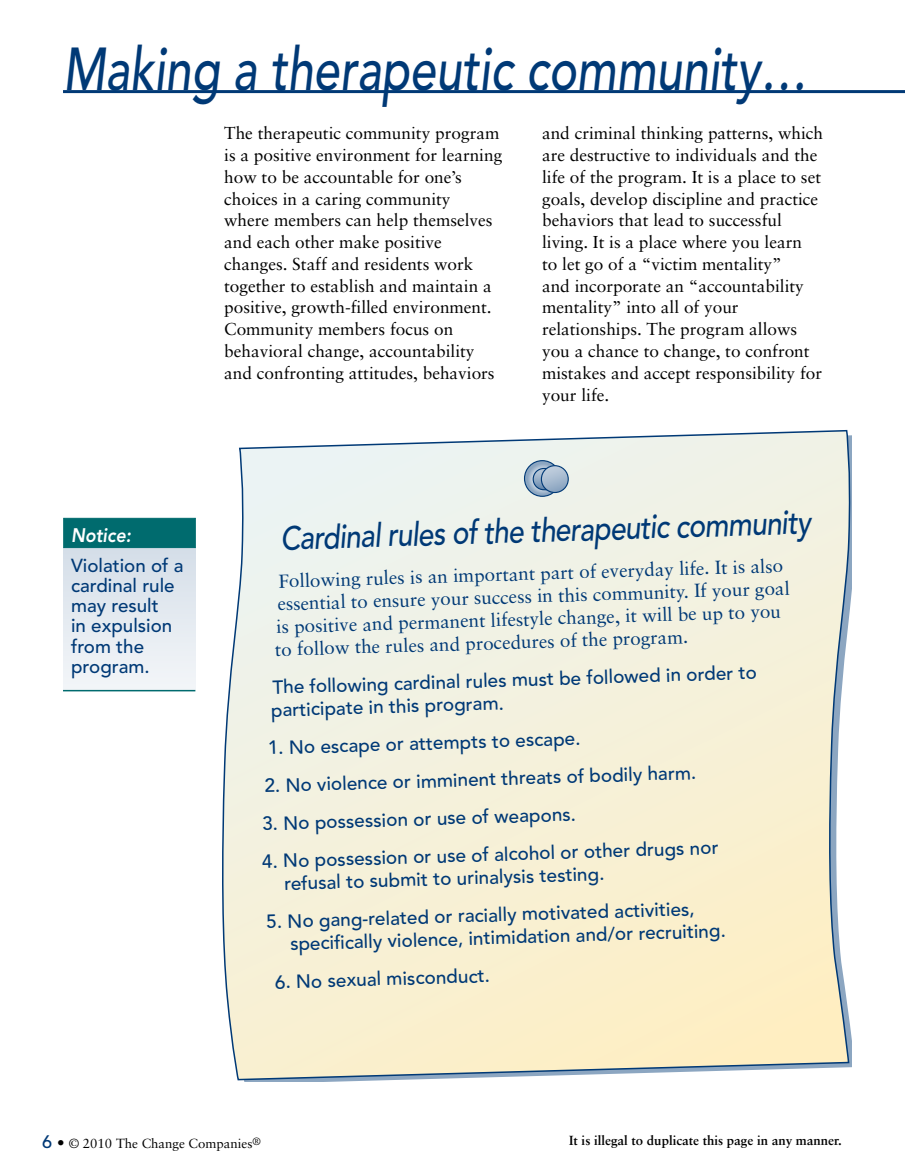
<style>
.page{position:relative;width:905px;height:1175px;background:#fff}
.page>*{position:absolute;margin:0;border:0;box-sizing:border-box;transform-origin:0 0}
.t1{font:italic 500 60px "Avenir LT Std";color:#003976;scale:.78 1}
.t2{font:italic 500 33.15px "Avenir LT Std";color:#003976;scale:.85 1}
.t3{font:italic 800 19.5px "Avenir LT Std";color:#fff;scale:.9 1}
.t4{font:500 18.9px/22.2px "Avenir LT Std";color:#003976}
.t5{font:18.9px/22.6px "Sabon";color:#003976}
.t6{font:500 18.75px/20.2px "Avenir LT Std";color:#003976}
.t7{font:17.25px/21.8px "Sabon";color:#000}
.t8{font:700 13.2px "Sabon";color:#000}
.t9{font:13.2px "Sabon";color:#000}
.s1{font-family:"Avenir LT Std";font-weight:500;font-size:18px;color:#003976}
.s2{font-family:"Avenir LT Std";font-weight:500;font-size:15px}
</style>
<div class="page">
<div style="left:63px;top:548px;width:132px;height:142px;background:linear-gradient(to bottom,#d5dee8,#f3f6f9)"></div>
<hr style="left:63px;top:90px;width:841px;height:3px;background:#003976">
<hr style="left:63px;top:690px;width:132px;height:1px;background:#006b6e">
<div style="left:63px;top:518px;width:133px;height:30px;background:#006b6e;border:1px solid #006b6e"></div>
<svg style="left:222px;top:429px;width:629px;height:650px;background:#f1eedb"></svg>
<svg style="left:524px;top:460px;width:36px;height:36px"></svg>
<div style="left:524px;top:460px;width:36px;height:37px;border:1px solid #003976;border-radius:50%"></div>
<svg style="left:532px;top:467px;width:16px;height:24px"></svg>
<svg style="left:541px;top:465px;width:27px;height:27px"></svg>
<div style="left:541px;top:465px;width:27px;height:28px;border:1px solid #003976;border-radius:50%"></div>
<h1 class="t1" style="left:63px;top:35px;width:955px">Making a therapeutic community…</h1>
<p class="t7" style="left:224px;top:122px;width:279px">The therapeutic community program is a positive environment for learning how to be accountable for one’s choices in a caring community<br>where members can help themselves and each other make positive changes. Staff and residents work together to establish and maintain a positive, growth-filled environment.<br>Community members focus on behavioral change, accountability and confronting attitudes, behaviors</p>
<p class="t7" style="left:542px;top:122px;width:282px">and criminal thinking patterns, which are destructive to individuals and the life of the program. It is a place to set goals, develop discipline and practice behaviors that lead to successful living. It is a place where you learn<br>to let go of a “victim mentality”<br>and incorporate an “accountability mentality” into all of your relationships. The program allows you a chance to change, to confront mistakes and accept responsibility for your life.</p>
<p class="t3" style="left:71px;top:524px;width:68px">Notice:</p>
<p class="t6" style="left:71px;top:555px;width:114px">Violation of a cardinal rule may result<br>in expulsion from the program.</p>
<h2 class="t2" style="left:280px;top:520px;width:625px;rotate:-2deg">Cardinal rules of the therapeutic community</h2>
<p class="t5" style="left:272px;top:571px;width:518px;text-indent:6px;rotate:-2deg">Following rules is an important part of everyday life. It is also essential to ensure your success in this community. If your goal is positive and permanent lifestyle change, it will be up to you to follow the rules and procedures of the program.</p>
<p class="t4" style="left:270px;top:677px;width:488px;rotate:-2deg">The following cardinal rules must be followed in order to participate in this program.</p>
<p class="t4" style="left:267px;top:738px;width:314px;rotate:-2deg">1. No escape or attempts to escape.</p>
<p class="t4" style="left:264px;top:776px;width:433px;rotate:-2deg">2. No violence or imminent threats of bodily harm.</p>
<p class="t4" style="left:262px;top:813px;width:315px;rotate:-2deg">3. No possession or use of weapons.</p>
<p class="t4" style="left:283px;top:850px;width:437px;text-indent:-21px;rotate:-2deg">4. No possession or use of alcohol or other drugs nor refusal to submit to urinalysis testing.</p>
<p class="t4" style="left:289px;top:911px;width:437px;line-height:22.6px;text-indent:-23px;rotate:-2deg">5. No gang-related or racially motivated activities, specifi cally violence, intimidation and/or recruiting.</p>
<p class="t4" style="left:274px;top:972px;width:216px;rotate:-2deg">6. No sexual misconduct.</p>
<p class="t9" style="left:42px;top:1135px;width:220px"><span class="s1">6</span> <span class="s2">•</span> © 2010 The Change Companies<sup>®</sup></p>
<p class="t8" style="left:569px;top:1132px;width:274px">It is illegal to duplicate this page in any manner.</p>
</div>
